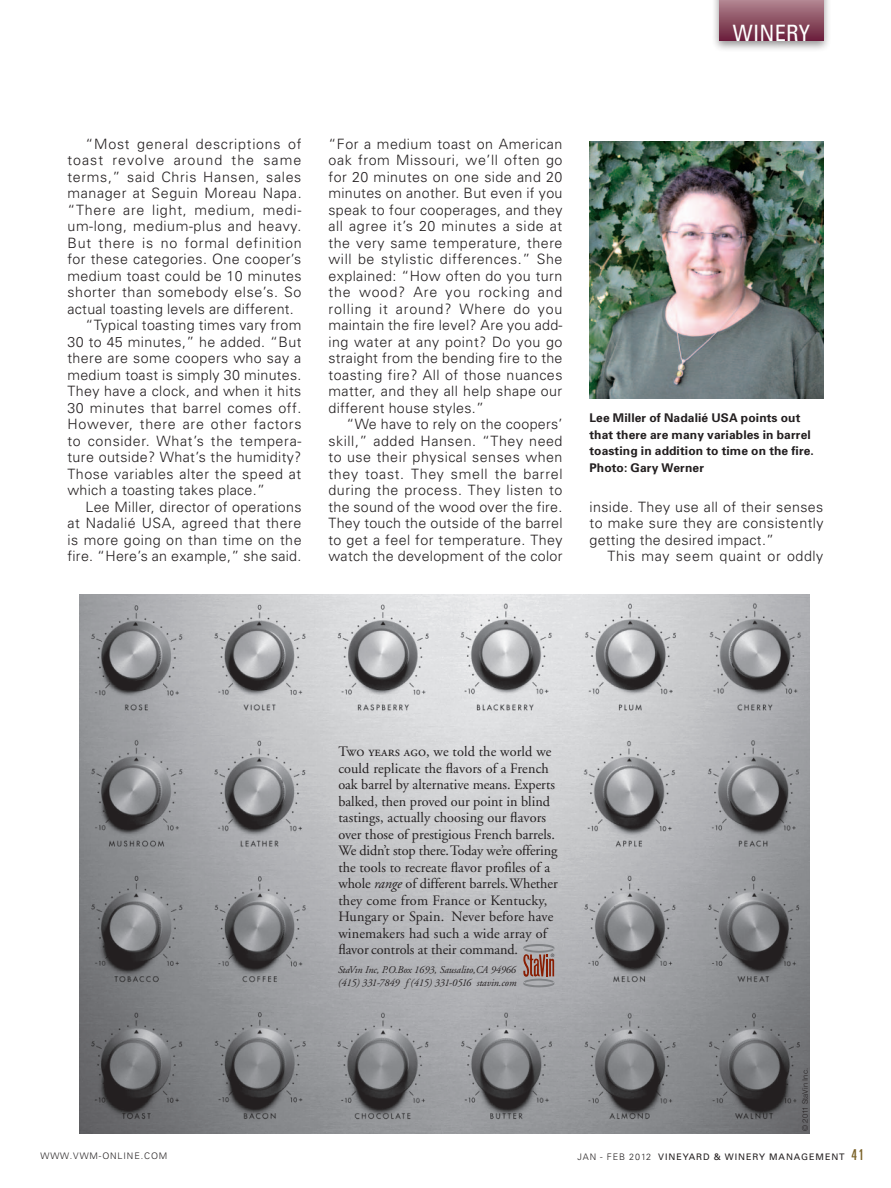
<style>
.page{position:relative;width:891px;height:1188px;background:#fff}
.page>*{position:absolute;margin:0;border:0;box-sizing:border-box;transform-origin:0 0}
.Caption_R{font:condensed 22.5px "Univers";letter-spacing:.005em;color:#fff}
.t1{font:14.4px/16.5px "Adobe Garamond";color:#231f20}
.Body_Standard_R{font:300 14.25px/16.5px "Univers";letter-spacing:.03em;color:#231f20;text-align:justify}
.Caption_R-2{font:700 12px/16.5px "Univers";letter-spacing:.01em;color:#231f20}
.t2{font:italic 10.35px/13.4px "Adobe Garamond";letter-spacing:-.005em;color:#231f20}
.t3{font:9px "Univers";letter-spacing:.1em;color:#231f20}
.t4{font:300 9px "Univers";letter-spacing:.1em;color:#231f20}
.t5{font:300 7.5px "Helvetica";letter-spacing:.01em;color:#231f20}
.t6{font:300 4.5px "Helvetica";color:#231f20}
.s1{font-family:"Adobe Garamond Regular SC"}
.s2{font-style:italic}
.s3{font-weight:300}
.s4{font-stretch:ultra-condensed;font-size:15px;color:#7b6329}
</style>
<div class="page">
<img style="left:80px;top:594px;width:730px;height:540px">
<svg style="left:523px;top:944px;width:31px;height:43px"></svg>
<img style="left:589px;top:141px;width:235px;height:258px">
<div style="left:711px;top:0;width:121px;height:52px;background:#231f20;opacity:.5"></div>
<div style="left:719px;top:0;width:105px;height:40px;background:linear-gradient(to bottom,#b1858f,#6d233d)"></div>
<p class="Caption_R" style="left:733px;top:18px;width:79px">WINERY</p>
<p class="Body_Standard_R" style="left:68px;top:135px;width:236px;text-indent:18px">“Most general descriptions of toast revolve around the same terms,” said Chris Hansen, sales manager at Seguin Moreau Napa. “There are light, medium, medi&shy;um-long, medium-plus and heavy.<br>But there is no formal definition for these categories. One cooper’s medium toast could be 10 minutes shorter than somebody else’s. So actual toasting levels are different.</p>
<p class="Body_Standard_R" style="left:68px;top:316px;width:236px;text-indent:18px">“Typical toasting times vary from 30 to 45 minutes,” he added. “But there are some coopers who say a medium toast is simply 30 minutes.<br>They have a clock, and when it hits 30 minutes that barrel comes off.<br>However, there are other factors to consider. What’s the tempera&shy;ture outside? What’s the humidity?<br>Those variables alter the speed at which a toasting takes place.”</p>
<p class="Body_Standard_R" style="left:68px;top:498px;width:236px;text-indent:18px">Lee Miller, director of operations at Nadalié USA, agreed that there is more going on than time on the fire. “Here’s an example,” she said.</p>
<p class="Body_Standard_R" style="left:328px;top:135px;width:236px">“For a medium toast on American oak from Missouri, we’ll often go for 20 minutes on one side and 20 minutes on another. But even if you speak to four cooperages, and they all agree it’s 20 minutes a side at the very same temperature, there will be stylistic differences.” She explained: “How often do you turn the wood? Are you rocking and rolling it around? Where do you maintain the fire level? Are you add&shy;ing water at any point? Do you go straight from the bending fire to the toasting fire? All of those nuances matter, and they all help shape our different house styles.”</p>
<p class="Body_Standard_R" style="left:328px;top:415px;width:236px;text-indent:18px">“We have to rely on the coopers’ skill,” added Hansen. “They need to use their physical senses when they toast. They smell the barrel during the process. They listen to the sound of the wood over the fire.<br>They touch the outside of the barrel to get a feel for temperature. They watch the development of the color</p>
<p class="Caption_R-2" style="left:589px;top:409px;width:226px">Lee Miller of Nadalié USA points out that there are many variables in barrel toasting in addition to time on the fire.<br>Photo: Gary Werner</p>
<p class="Body_Standard_R" style="left:590px;top:498px;width:236px">inside. They use all of their senses to make sure they are consistently getting the desired impact.”</p>
<p class="Body_Standard_R" style="left:608px;top:547px;width:217px">This may seem quaint or oddly</p>
<p class="t1" style="left:338px;top:744px;width:221px"><span class="s1">Two years ago,</span> we told the world we could replicate the flavors of a French oak barrel by alternative means. Experts balked, then proved our point in blind tastings, actually choosing our flavors over those of prestigious French barrels.<br>We didn’t stop there. Today we’re offering the tools to recreate flavor profiles of a whole <span class="s2">range</span> of different barrels. Whether they come from France or Kentucky, Hungary or Spain. Never before have winemakers had such a wide array of flavor controls at their command.</p>
<p class="t2" style="left:338px;top:963px;width:180px">StaVın Inc, P.O.Box 1693, Sausalito,CA 94966 (415) 331-7849 f(415) 331-0516 stavin.com</p>
<p class="t6" style="left:551px;top:953px;width:5px">®</p>
<p class="t5" style="left:801px;top:1131px;width:64px;rotate:-90deg">© 2011 StaVin Inc.</p>
<p class="t4" style="left:40px;top:1151px;width:128px">WWW.VWM-ONLINE.COM</p>
<p class="t3" style="left:577px;top:1151px;width:288px"><span class="s3">JAN - FEB 2012</span> VINEYARD &amp; WINERY MANAGEMENT <span class="s4">41</span></p>
</div>
